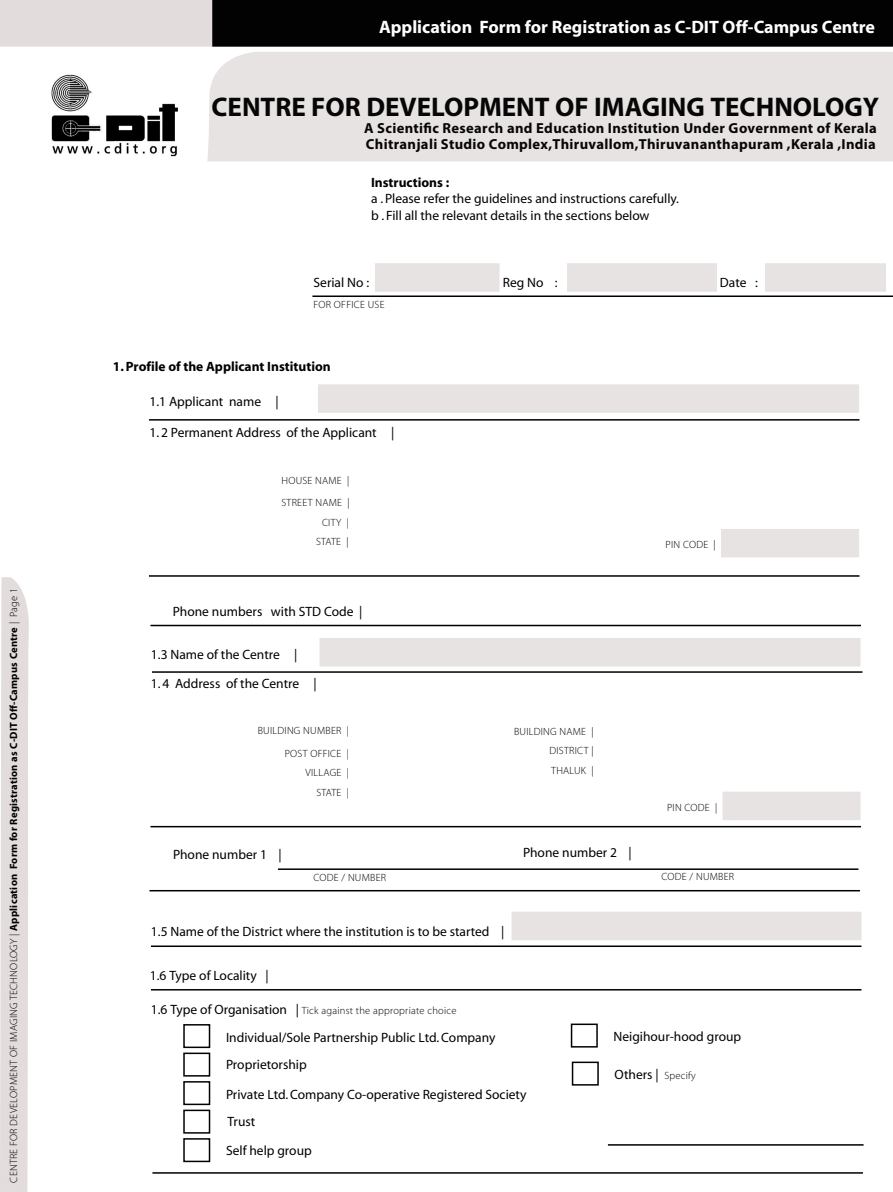
<style>
.page{position:relative;width:893px;height:1192px;background:#fff}
.page>*{position:absolute;margin:0;border:0;box-sizing:border-box;transform-origin:0 0}
.t1{font:700 27px "Myriad";color:#070606}
.t2{font:700 18px "Myriad";color:#fff}
.t3{font:700 14.55px/16.2px "Myriad Pro";letter-spacing:.025em;color:#070606}
.t4{font:13.5px/16.2px "Myriad";color:#000}
.t5{font:700 13.5px "Myriad";color:#000}
.t6{font:300 10.5px "Myriad Pro";letter-spacing:.025em;color:#000}
.t7{font:700 10.5px "Myriad Pro";letter-spacing:.025em;color:#000}
.s1{font-weight:300}
.s2{font-weight:700}
.s3{font-family:"Myriad";font-weight:400;font-size:13.5px}
.s4{font-family:"Myriad Pro";font-weight:300;font-size:10.5px}
</style>
<div class="page">
<div style="left:0;top:0;width:893px;height:47px;background:#e2dcdc"></div>
<div style="left:212px;top:0;width:681px;height:47px;background:#020202"></div>
<div style="left:207px;top:52px;width:686px;height:109px;background:#e8e3e3"></div>
<div style="left:183px;top:1023px;width:27px;height:24px;border:2px solid #020202"></div>
<div style="left:183px;top:1052px;width:27px;height:24px;border:2px solid #020202"></div>
<div style="left:183px;top:1080px;width:27px;height:24px;border:2px solid #020202"></div>
<div style="left:183px;top:1109px;width:27px;height:24px;border:2px solid #020202"></div>
<div style="left:183px;top:1137px;width:27px;height:24px;border:2px solid #020202"></div>
<div style="left:571px;top:1023px;width:27px;height:24px;border:2px solid #020202"></div>
<div style="left:572px;top:1061px;width:27px;height:24px;border:2px solid #020202"></div>
<svg style="left:149px;top:419px;width:711px;height:2px"></svg>
<svg style="left:607px;top:1144px;width:257px;height:2px"></svg>
<div style="left:318px;top:384px;width:541px;height:29px;background:#e8e3e3"></div>
<svg style="left:312px;top:295px;width:581px;height:2px"></svg>
<div style="left:375px;top:263px;width:125px;height:29px;background:#e8e3e3"></div>
<div style="left:567px;top:263px;width:150px;height:29px;background:#e8e3e3"></div>
<div style="left:765px;top:263px;width:121px;height:29px;background:#e8e3e3"></div>
<div style="left:721px;top:529px;width:138px;height:28px;background:#e8e3e3"></div>
<svg style="left:149px;top:575px;width:711px;height:2px"></svg>
<svg style="left:150px;top:624px;width:711px;height:3px;background:#7f7f7f"></svg>
<div style="left:320px;top:638px;width:540px;height:28px;background:#e8e3e3"></div>
<svg style="left:152px;top:671px;width:711px;height:2px"></svg>
<div style="left:723px;top:791px;width:138px;height:29px;background:#e8e3e3"></div>
<div style="left:512px;top:911px;width:350px;height:29px;background:#e8e3e3"></div>
<svg style="left:150px;top:825px;width:711px;height:3px;background:#7f7f7f"></svg>
<svg style="left:149px;top:890px;width:711px;height:2px"></svg>
<svg style="left:277px;top:868px;width:582px;height:2px"></svg>
<svg style="left:151px;top:945px;width:711px;height:2px"></svg>
<svg style="left:151px;top:989px;width:711px;height:2px"></svg>
<svg style="left:152px;top:1172px;width:711px;height:2px"></svg>
<img style="left:51px;top:74px;width:127px;height:83px">
<svg style="left:0;top:577px;width:29px;height:614px;background:#e4dede"></svg>
<p class="t7" style="left:8px;top:1182px;width:596px;rotate:-90deg"><span class="s1">CENTRE FOR DEVELOPMENT OF IMAGING TECHNOLOGY |</span> Application Form for Registration as C-DIT Off-Campus Centre <span class="s1">| Page 1</span></p>
<p class="t2" style="left:379px;top:17px;width:497px">Application Form for Registration as C-DIT Off-Campus Centre</p>
<p class="t1" style="left:212px;top:93px;width:669px">CENTRE FOR DEVELOPMENT OF IMAGING TECHNOLOGY</p>
<p class="t3" style="left:364px;top:120px;width:514px">A Scientific Research and Education Institution Under Government of Kerala<br>Chitranjali Studio Complex,Thiruvallom,Thiruvananthapuram ,Kerala ,India</p>
<p class="t4" style="left:371px;top:175px;width:309px"><span class="s2">Instructions :<br></span>a . Please refer the guidelines and instructions carefully. b . Fill all the relevant details in the sections below</p>
<p class="t4" style="left:314px;top:275px;width:57px">Serial No :</p>
<p class="t4" style="left:503px;top:275px;width:56px">Reg No :</p>
<p class="t4" style="left:720px;top:275px;width:39px">Date :</p>
<p class="t6" style="left:314px;top:299px;width:73px">FOR OFFICE USE</p>
<p class="t5" style="left:113px;top:359px;width:219px">1. Profile of the Applicant Institution</p>
<p class="t4" style="left:149px;top:394px;width:131px">1.1 Applicant name |</p>
<p class="t4" style="left:149px;top:425px;width:246px">1. 2 Permanent Address of the Applicant |</p>
<p class="t6" style="left:282px;top:474px;width:69px">HOUSE NAME |</p>
<p class="t6" style="left:282px;top:497px;width:70px">STREET NAME |</p>
<p class="t6" style="left:322px;top:516px;width:29px">CITY |</p>
<p class="t6" style="left:316px;top:536px;width:34px">STATE |</p>
<p class="t4" style="left:173px;top:603px;width:191px">Phone numbers with STD Code |</p>
<p class="t4" style="left:151px;top:646px;width:148px">1.3 Name of the Centre |</p>
<p class="t4" style="left:151px;top:675px;width:167px">1. 4 Address of the Centre |</p>
<p class="t6" style="left:258px;top:725px;width:93px">BUILDING NUMBER |</p>
<p class="t6" style="left:514px;top:725px;width:81px">BUILDING NAME |</p>
<p class="t6" style="left:285px;top:747px;width:66px">POST OFFICE |</p>
<p class="t6" style="left:549px;top:745px;width:46px">DISTRICT |</p>
<p class="t6" style="left:306px;top:767px;width:45px">VILLAGE |</p>
<p class="t6" style="left:551px;top:764px;width:44px">THALUK |</p>
<p class="t6" style="left:316px;top:786px;width:34px">STATE |</p>
<p class="t6" style="left:666px;top:539px;width:52px">PIN CODE |</p>
<p class="t6" style="left:667px;top:801px;width:52px">PIN CODE |</p>
<p class="t4" style="left:173px;top:846px;width:110px">Phone number 1 |</p>
<p class="t4" style="left:523px;top:844px;width:110px">Phone number 2 |</p>
<p class="t6" style="left:314px;top:871px;width:74px">CODE / NUMBER</p>
<p class="t6" style="left:661px;top:870px;width:74px">CODE / NUMBER</p>
<p class="t4" style="left:151px;top:923px;width:355px">1.5 Name of the District where the institution is to be started |</p>
<p class="t4" style="left:150px;top:967px;width:120px">1.6 Type of Locality |</p>
<p class="t6" style="left:151px;top:1004px;width:307px"><span class="s3">1.6 Type of Organisation |</span> Tick against the appropriate choice</p>
<p class="t4" style="left:226px;top:1029px;width:271px">Individual/Sole Partnership Public Ltd. Company</p>
<p class="t4" style="left:614px;top:1029px;width:129px">Neigihour-hood group</p>
<p class="t4" style="left:615px;top:1067px;width:83px">Others | <span class="s4">Specify</span></p>
<p class="t4" style="left:226px;top:1081px;width:302px;line-height:27px">Private Ltd. Company Co-operative Registered Society<br>Trust</p>
<p class="t4" style="left:226px;top:1142px;width:87px">Self help group</p>
<p class="t4" style="left:226px;top:1056px;width:82px">Proprietorship</p>
</div>
